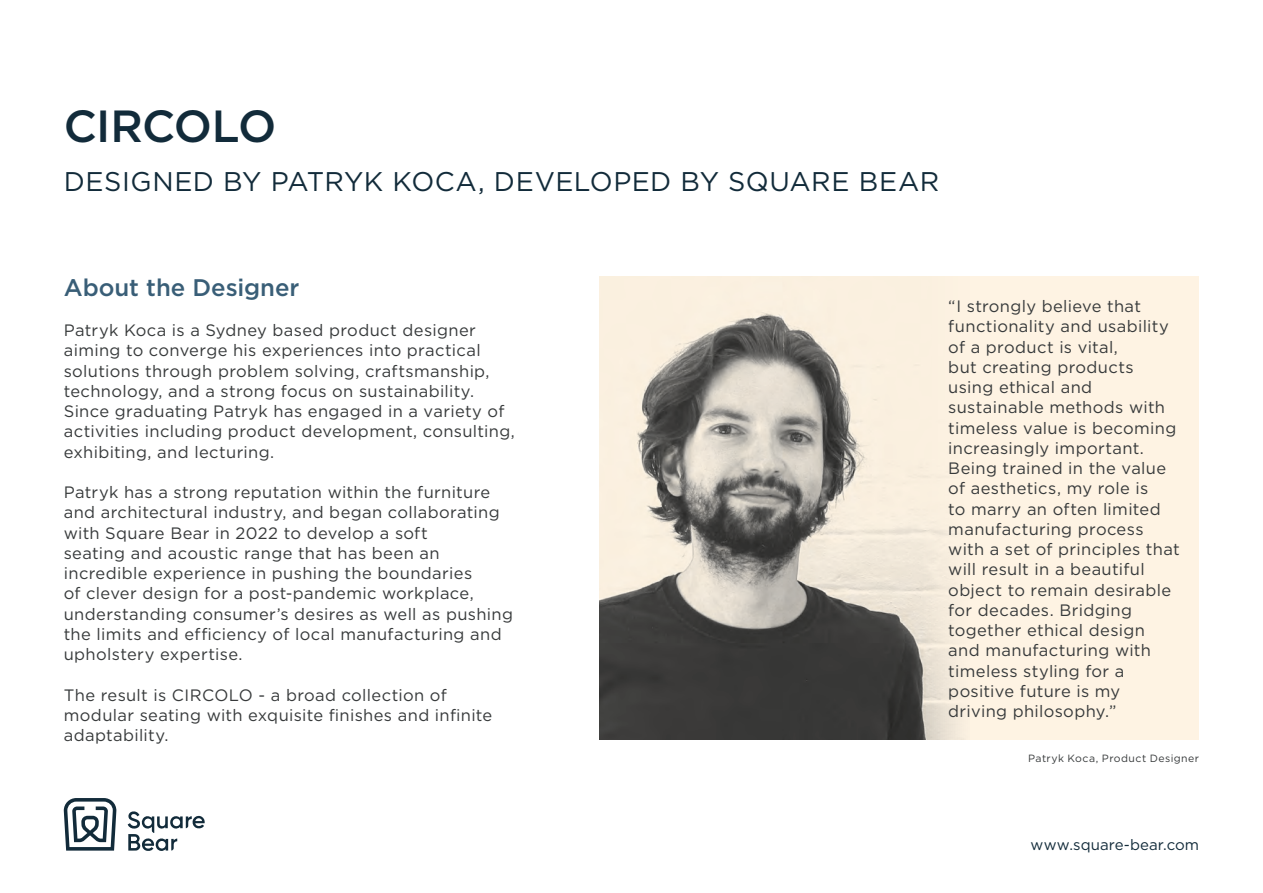
<style>
.page{position:relative;width:1263px;height:893px;background:#fff}
.page>*{position:absolute;margin:0;border:0;box-sizing:border-box;transform-origin:0 0}
.t1{font:500 45px "Gotham";letter-spacing:-.015em;color:#122b3a}
.t2{font:27px "Gotham";letter-spacing:.015em;color:#122b3a}
.t3{font:500 24px "Gotham";color:#395e77}
.t4{font:16.5px/20.2px "Gotham";letter-spacing:.02em;color:#373a3b}
.t5{font:15px "Gotham";letter-spacing:.005em;color:#122b3a}
.t6{font:10.5px "Gotham";letter-spacing:.04em;color:#373a3b}
</style>
<div class="page">
<svg style="left:64px;top:798px;width:52px;height:53px"></svg>
<svg style="left:128px;top:811px;width:77px;height:40px"></svg>
<div style="left:600px;top:276px;width:599px;height:464px;background:#fef3e3"></div>
<img style="left:600px;top:312px;width:364px;height:428px">
<h1 class="t1" style="left:64px;top:99px;width:214px">CIRCOLO</h1>
<h2 class="t2" style="left:64px;top:165px;width:877px">DESIGNED BY PATRYK KOCA, DEVELOPED BY SQUARE BEAR</h2>
<h3 class="t3" style="left:64px;top:273px;width:237px">About the Designer</h3>
<p class="t4" style="left:64px;top:320px;width:453px">Patryk Koca is a Sydney based product designer aiming to converge his experiences into practical solutions through problem solving, craftsmanship, technology, and a strong focus on sustainability.<br>Since graduating Patryk has engaged in a variety of activities including product development, consulting, exhibiting, and lecturing.</p>
<p class="t4" style="left:64px;top:482px;width:451px">Patryk has a strong reputation within the furniture and architectural industry, and began collaborating with Square Bear in 2022 to develop a soft<br>seating and acoustic range that has been an incredible experience in pushing the boundaries<br>of clever design for a post-pandemic workplace, understanding consumer’s desires as well as pushing the limits and efficiency of local manufacturing and upholstery expertise.</p>
<p class="t4" style="left:64px;top:684px;width:430px">The result is CIRCOLO - a broad collection of modular seating with exquisite finishes and infinite adaptability.</p>
<p class="t4" style="left:948px;top:296px;width:233px">“I strongly believe that functionality and usability of a product is vital,<br>but creating products using ethical and sustainable methods with timeless value is becoming increasingly important.<br>Being trained in the value of aesthetics, my role is<br>to marry an often limited manufacturing process with a set of principles that will result in a beautiful object to remain desirable for decades. Bridging together ethical design and manufacturing with timeless styling for a positive future is my driving philosophy.”</p>
<p class="t6" style="left:1028px;top:752px;width:172px">Patryk Koca, Product Designer</p>
<p class="t5" style="left:1031px;top:836px;width:170px">www.square-bear.com</p>
</div>
